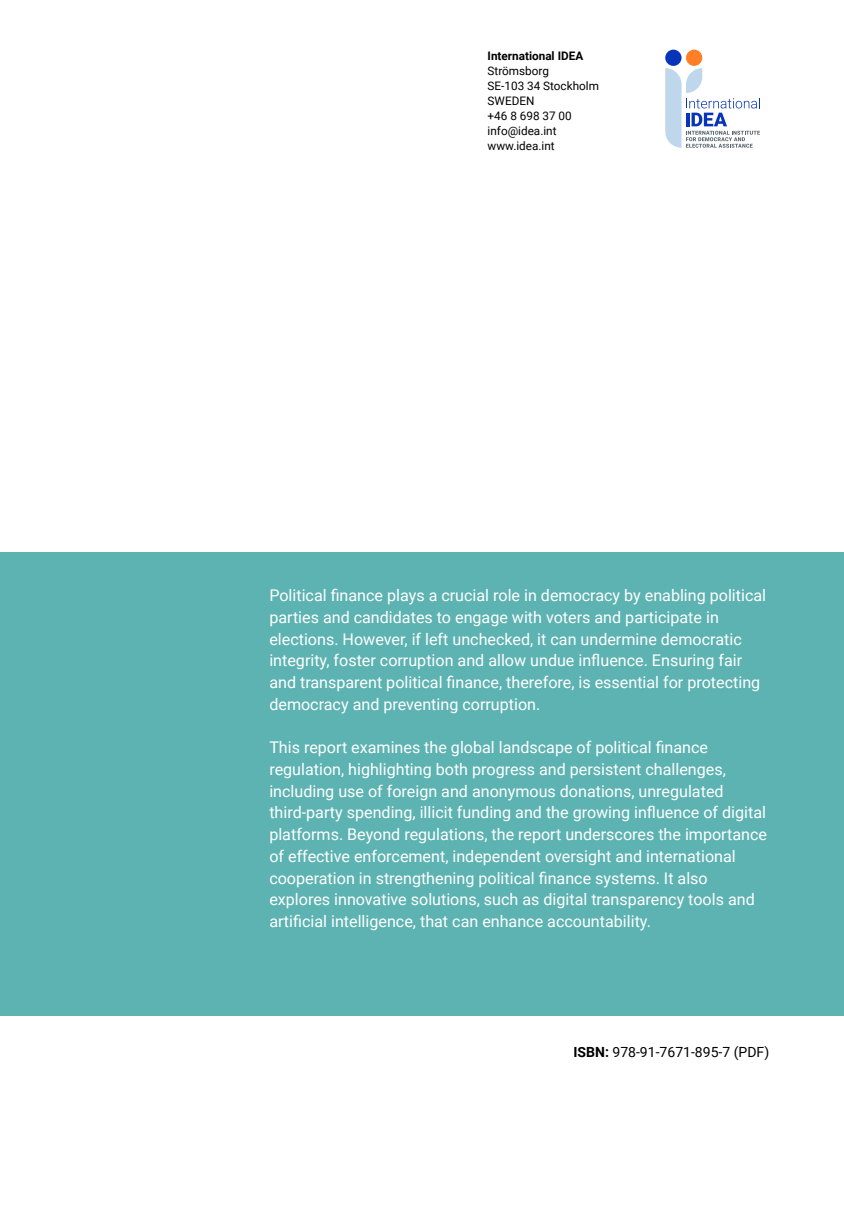
<style>
.page{position:relative;width:844px;height:1211px;background:#fff}
.page>*{position:absolute;margin:0;border:0;box-sizing:border-box;transform-origin:0 0}
.Back_cover_body_text{font:16.1px/21.7px "Roboto";color:#fff}
.Back_cover_ISBN_number{font:14px "Roboto";color:#000}
.t1{font:11.72px/14.9px "Roboto";color:#000}
.t2{font:700 11.72px "Roboto";color:#000}
.s1{font-weight:700}
</style>
<div class="page">
<div style="left:0;top:552px;width:843px;height:463px;background:#5db3b2"></div>
<div style="left:665px;top:50px;width:16px;height:16px;background:#0834ba;border-radius:50%"></div>
<div style="left:685px;top:50px;width:17px;height:16px;background:#ff7e26;border-radius:50%"></div>
<svg style="left:665px;top:68px;width:94px;height:80px"></svg>
<p class="t2" style="left:487px;top:48px;width:97px">International IDEA</p>
<p class="t1" style="left:487px;top:63px;width:113px">Strömsborg<br>SE-103 34 Stockholm<br>SWEDEN<br>+46 8 698 37 00 info@idea.int www.idea.int</p>
<p class="Back_cover_body_text" style="left:269px;top:584px;width:498px">Political finance plays a crucial role in democracy by enabling political parties and candidates to engage with voters and participate in elections. However, if left unchecked, it can undermine democratic integrity, foster corruption and allow undue influence. Ensuring fair and transparent political finance, therefore, is essential for protecting democracy and preventing corruption.</p>
<p class="Back_cover_body_text" style="left:269px;top:736px;width:499px">This report examines the global landscape of political finance regulation, highlighting both progress and persistent challenges, including use of foreign and anonymous donations, unregulated third-party spending, illicit funding and the growing influence of digital platforms. Beyond regulations, the report underscores the importance of effective enforcement, independent oversight and international cooperation in strengthening political finance systems. It also explores innovative solutions, such as digital transparency tools and artificial intelligence, that can enhance accountability.</p>
<p class="Back_cover_ISBN_number" style="left:573px;top:1042px;width:197px"><span class="s1">ISBN:</span> 978-91-7671-895-7 (PDF)</p>
</div>
